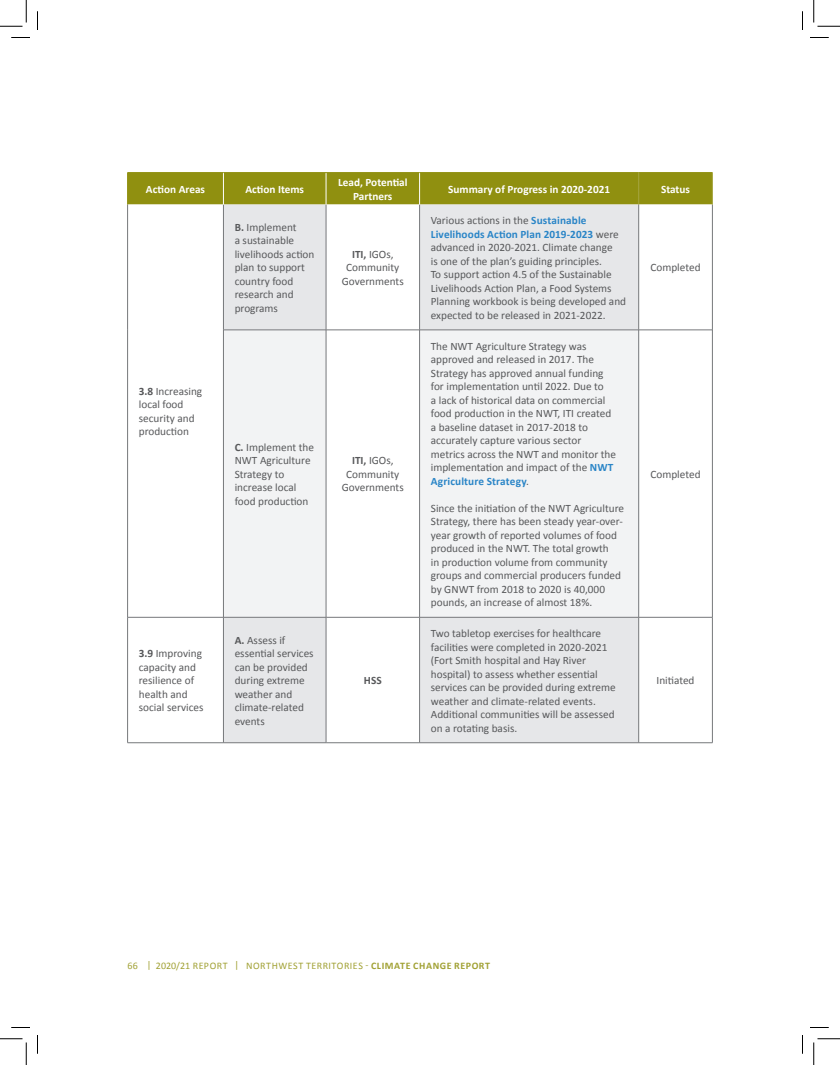
<style>
.page{position:relative;width:840px;height:1065px;background:#fff}
.page>*{position:absolute;margin:0;border:0;box-sizing:border-box;transform-origin:0 0}
.t1{font:11.25px/13.5px "Calibri";color:#57585a}
.t2{font:700 11.25px/13.5px "Calibri";color:#fff;text-align:center}
.t3{font:700 11.25px "Calibri";color:#57585a}
.t4{font:10px "Calibri";letter-spacing:.05em;color:#a1a134}
.s1{font-weight:700}
.s2{font-weight:700;color:#2a85c7}
</style>
<div class="page">
<div style="left:128px;top:173px;width:584px;height:32px;background:#909010"></div>
<svg style="left:128px;top:205px;width:584px;height:538px"></svg>
<svg style="left:224px;top:205px;width:414px;height:538px;fill:#e6e7e9"></svg>
<svg style="left:224px;top:331px;width:414px;height:286px;fill:#f2f3f4"></svg>
<hr style="left:712px;top:205px;width:1px;height:125px;background:#76787b">
<hr style="left:712px;top:330px;width:1px;height:287px;background:#76787b">
<hr style="left:712px;top:617px;width:1px;height:126px;background:#76787b">
<hr style="left:639px;top:330px;width:73px;height:1px;background:#76787b">
<hr style="left:639px;top:617px;width:73px;height:1px;background:#76787b">
<hr style="left:639px;top:743px;width:74px;height:1px;background:#76787b">
<hr style="left:419px;top:205px;width:1px;height:125px;background:#76787b">
<hr style="left:638px;top:205px;width:1px;height:125px;background:#76787b">
<hr style="left:419px;top:617px;width:1px;height:126px;background:#76787b">
<hr style="left:638px;top:617px;width:1px;height:126px;background:#76787b">
<hr style="left:223px;top:205px;width:1px;height:125px;background:#76787b">
<hr style="left:326px;top:205px;width:1px;height:125px;background:#76787b">
<hr style="left:223px;top:617px;width:1px;height:126px;background:#76787b">
<hr style="left:326px;top:617px;width:1px;height:126px;background:#76787b">
<hr style="left:223px;top:330px;width:103px;height:1px;background:#76787b">
<hr style="left:223px;top:330px;width:1px;height:287px;background:#76787b">
<hr style="left:326px;top:330px;width:1px;height:287px;background:#76787b">
<hr style="left:223px;top:617px;width:103px;height:1px;background:#76787b">
<hr style="left:419px;top:330px;width:220px;height:1px;background:#76787b">
<hr style="left:419px;top:330px;width:1px;height:287px;background:#76787b">
<hr style="left:638px;top:330px;width:1px;height:287px;background:#76787b">
<hr style="left:419px;top:617px;width:220px;height:1px;background:#76787b">
<hr style="left:419px;top:743px;width:220px;height:1px;background:#76787b">
<hr style="left:223px;top:743px;width:103px;height:1px;background:#76787b">
<hr style="left:127px;top:205px;width:1px;height:125px;background:#76787b">
<hr style="left:127px;top:330px;width:1px;height:287px;background:#76787b">
<hr style="left:127px;top:617px;width:1px;height:126px;background:#76787b">
<hr style="left:223px;top:173px;width:1px;height:32px;background:#fff">
<hr style="left:326px;top:173px;width:1px;height:32px;background:#fff">
<hr style="left:419px;top:173px;width:1px;height:32px;background:#fff">
<hr style="left:326px;top:330px;width:93px;height:1px;background:#76787b">
<hr style="left:128px;top:617px;width:95px;height:1px;background:#76787b">
<hr style="left:326px;top:617px;width:93px;height:1px;background:#76787b">
<hr style="left:128px;top:743px;width:95px;height:1px;background:#76787b">
<hr style="left:326px;top:743px;width:93px;height:1px;background:#76787b">
<hr style="left:128px;top:172px;width:95px;height:1px;background:#909010">
<hr style="left:127px;top:173px;width:1px;height:32px;background:#909010">
<hr style="left:223px;top:172px;width:103px;height:1px;background:#909010">
<hr style="left:326px;top:172px;width:94px;height:1px;background:#909010">
<hr style="left:420px;top:172px;width:219px;height:1px;background:#909010">
<hr style="left:639px;top:172px;width:73px;height:1px;background:#909010">
<hr style="left:638px;top:173px;width:1px;height:32px;background:#a6a640">
<hr style="left:712px;top:173px;width:1px;height:32px;background:#a6a640">
<svg style="left:11px;top:37px;width:19px;height:1px"></svg>
<svg style="left:810px;top:37px;width:19px;height:1px"></svg>
<svg style="left:11px;top:1027px;width:19px;height:1px"></svg>
<svg style="left:810px;top:1027px;width:19px;height:1px"></svg>
<svg style="left:37px;top:11px;width:1px;height:19px"></svg>
<svg style="left:37px;top:1035px;width:1px;height:19px"></svg>
<svg style="left:802px;top:11px;width:1px;height:19px"></svg>
<svg style="left:802px;top:1035px;width:1px;height:19px"></svg>
<svg style="left:0;top:0;width:27px;height:27px"></svg>
<svg style="left:0;top:1039px;width:27px;height:26px"></svg>
<svg style="left:814px;top:0;width:26px;height:27px"></svg>
<svg style="left:814px;top:1039px;width:26px;height:26px"></svg>
<p class="t2" style="left:146px;top:182px;width:61px">Action Areas</p>
<p class="t2" style="left:245px;top:182px;width:60px">Action Items</p>
<p class="t2" style="left:338px;top:176px;width:71px">Lead, Potential<br>Partners</p>
<p class="t2" style="left:448px;top:182px;width:163px">Summary of Progress in 2020-2021</p>
<p class="t2" style="left:661px;top:182px;width:30px">Status</p>
<p class="t1" style="left:139px;top:384px;width:65px"><span class="s1">3.8</span> Increasing local food security and production</p>
<p class="t1" style="left:139px;top:647px;width:66px"><span class="s1">3.9</span> Improving capacity and resilience of health and social services</p>
<p class="t1" style="left:235px;top:220px;width:81px"><span class="s1">B.</span> Implement<br>a sustainable livelihoods action plan to support country food research and programs</p>
<p class="t1" style="left:235px;top:440px;width:81px"><span class="s1">C.</span> Implement the<br>NWT Agriculture<br>Strategy to increase local food production</p>
<p class="t1" style="left:235px;top:633px;width:81px"><span class="s1">A.</span> Assess if essential services can be provided during extreme weather and climate-related events</p>
<p class="t1" style="left:342px;top:247px;width:63px;text-align:center"><span class="s1">ITI,</span> IGOs,<br>Community<br>Governments</p>
<p class="t1" style="left:342px;top:454px;width:63px;text-align:center"><span class="s1">ITI,</span> IGOs,<br>Community<br>Governments</p>
<p class="t3" style="left:364px;top:673px;width:19px">HSS</p>
<p class="t1" style="left:431px;top:214px;width:197px">Various actions in the <span class="s2">Sustainable Livelihoods Action Plan 2019-2023</span> were advanced in 2020-2021. Climate change<br>is one of the plan’s guiding principles.<br>To support action 4.5 of the Sustainable Livelihoods Action Plan, a Food Systems Planning workbook is being developed and expected to be released in 2021-2022.</p>
<p class="t1" style="left:431px;top:339px;width:187px">The NWT Agriculture Strategy was approved and released in 2017. The Strategy has approved annual funding for implementation until 2022. Due to<br>a lack of historical data on commercial food production in the NWT, ITI created a baseline dataset in 2017-2018 to accurately capture various sector metrics across the NWT and monitor the implementation and impact of the <span class="s2">NWT Agriculture Strategy</span>.</p>
<p class="t1" style="left:431px;top:501px;width:195px">Since the initiation of the NWT Agriculture Strategy, there has been steady year-over&shy;year growth of reported volumes of food produced in the NWT. The total growth<br>in production volume from community groups and commercial producers funded by GNWT from 2018 to 2020 is 40,000 pounds, an increase of almost 18%.</p>
<p class="t1" style="left:431px;top:627px;width:186px">Two tabletop exercises for healthcare facilities were completed in 2020-2021 (Fort Smith hospital and Hay River hospital) to assess whether essential services can be provided during extreme weather and climate-related events.<br>Additional communities will be assessed on a rotating basis.</p>
<p class="t1" style="left:651px;top:261px;width:52px">Completed</p>
<p class="t1" style="left:651px;top:467px;width:52px">Completed</p>
<p class="t1" style="left:657px;top:674px;width:40px">Initiated</p>
<p class="t4" style="left:128px;top:960px;width:364px">66 | 2020/21 REPORT | NORTHWEST TERRITORIES - <span class="s1">CLIMATE CHANGE REPORT</span></p>
</div>
